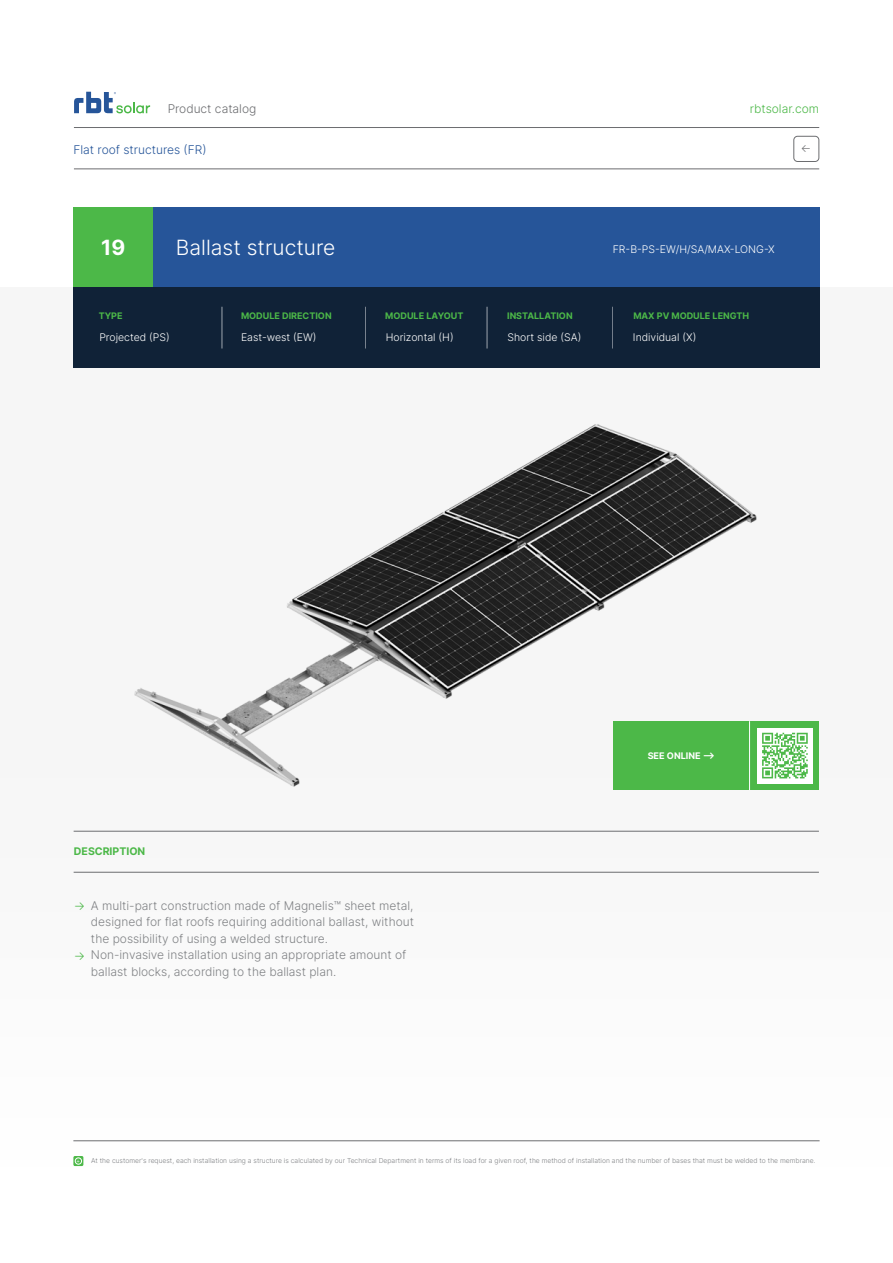
<style>
.page{position:relative;width:893px;height:1263px;background:#fff}
.page>*{position:absolute;margin:0;border:0;box-sizing:border-box;transform-origin:0 0}
.t1{font:300 21px "Inter";color:#fff}
.t2{font:700 21px "Inter";color:#fff}
.t3{font:300 12px/16.5px "Inter";color:#808285}
.t4{font:300 12px "Inter";color:#265599}
.t5{font:300 12px "Inter";color:#6c6d70}
.t6{font:300 12px "Inter";color:#4cb848}
.t7{font:300 10.95px "Inter";color:#6c6d70}
.t8{font:300 10.5px "Inter";color:#fff}
.t9{font:700 10.5px "Inter";color:#4cb848}
.t10{font:700 9.15px "Inter";color:#fff}
.t11{font:700 9px "Inter";color:#4cb848}
.t12{font:300 6.75px "Inter";color:#808285}
.t13{font:300 6.45px "Inter";color:#fff}
</style>
<div class="page">
<img style="left:73px;top:287px;width:747px;height:880px">
<div style="left:613px;top:721px;width:206px;height:69px;background:#4cb848"></div>
<div style="left:757px;top:728px;width:55px;height:55px;background:#fff"></div>
<hr style="left:74px;top:872px;width:745px;height:1px;background:#6c6d70">
<hr style="left:74px;top:831px;width:745px;height:1px;background:#6c6d70">
<hr style="left:73px;top:1140px;width:747px;height:1px;background:#6c6d70">
<hr style="left:749px;top:721px;width:1px;height:69px;background:#fff">
<div style="left:73px;top:208px;width:80px;height:79px;background:#4cb848"></div>
<div style="left:153px;top:208px;width:666px;height:79px;background:#265599"></div>
<svg style="left:73px;top:1156px;width:10px;height:10px"></svg>
<div style="left:75px;top:1158px;width:7px;height:6px;border:1px solid #fff;border-radius:50%"></div>
<hr style="left:74px;top:127px;width:745px;height:1px;background:#6c6d70">
<hr style="left:74px;top:169px;width:745px;height:1px;background:#6c6d70">
<svg style="left:74px;top:92px;width:76px;height:21px"></svg>
<div style="left:73px;top:287px;width:746px;height:80px;background:#102237"></div>
<hr style="left:222px;top:307px;width:1px;height:41px;background:#fff">
<hr style="left:366px;top:307px;width:1px;height:41px;background:#fff">
<hr style="left:487px;top:307px;width:1px;height:41px;background:#fff">
<hr style="left:613px;top:307px;width:1px;height:41px;background:#fff">
<svg style="left:762px;top:733px;width:46px;height:45px"></svg>
<div style="left:794px;top:136px;width:25px;height:26px;border:1px solid #6c6d70;border-radius:4px"></div>
<p class="t5" style="left:168px;top:100px;width:90px">Product catalog</p>
<p class="t6" style="left:750px;top:101px;width:71px">rbtsolar.com</p>
<p class="t4" style="left:73px;top:141px;width:135px">Flat roof structures (FR)</p>
<p class="t7" style="left:801px;top:140px;width:12px">←</p>
<h1 class="t2" style="left:101px;top:232px;width:26px">19</h1>
<h1 class="t1" style="left:176px;top:233px;width:161px">Ballast structure</h1>
<p class="t8" style="left:613px;top:242px;width:163px">FR-B-PS-EW/H/SA/MAX-LONG-X</p>
<p class="t11" style="left:99px;top:309px;width:25px">TYPE</p>
<p class="t11" style="left:241px;top:309px;width:92px">MODULE DIRECTION</p>
<p class="t11" style="left:385px;top:309px;width:80px">MODULE LAYOUT</p>
<p class="t11" style="left:507px;top:309px;width:67px">INSTALLATION</p>
<p class="t11" style="left:633px;top:309px;width:117px">MAX PV MODULE LENGTH</p>
<p class="t8" style="left:99px;top:330px;width:72px">Projected (PS)</p>
<p class="t8" style="left:241px;top:330px;width:77px">East-west (EW)</p>
<p class="t8" style="left:386px;top:330px;width:69px">Horizontal (H)</p>
<p class="t8" style="left:507px;top:330px;width:75px">Short side (SA)</p>
<p class="t8" style="left:633px;top:330px;width:65px">Individual (X)</p>
<p class="t9" style="left:74px;top:843px;width:73px">DESCRIPTION</p>
<p class="t3" style="left:91px;top:897px;width:325px">A multi-part construction made of Magnelis™ sheet metal, designed for flat roofs requiring additional ballast, without the possibility of using a welded structure.<br>Non-invasive installation using an appropriate amount of ballast blocks, according to the ballast plan.</p>
<p class="t6" style="left:74px;top:897px;width:13px">→</p>
<p class="t6" style="left:74px;top:947px;width:13px">→</p>
<p class="t10" style="left:648px;top:748px;width:69px">SEE ONLINE ⟶</p>
<p class="t13" style="left:76px;top:1156px;width:6px">+</p>
<p class="t12" style="left:91px;top:1156px;width:726px">At the customer's request, each installation using a structure is calculated by our Technical Department in terms of its load for a given roof, the method of installation and the number of bases that must be welded to the membrane.</p>
</div>
